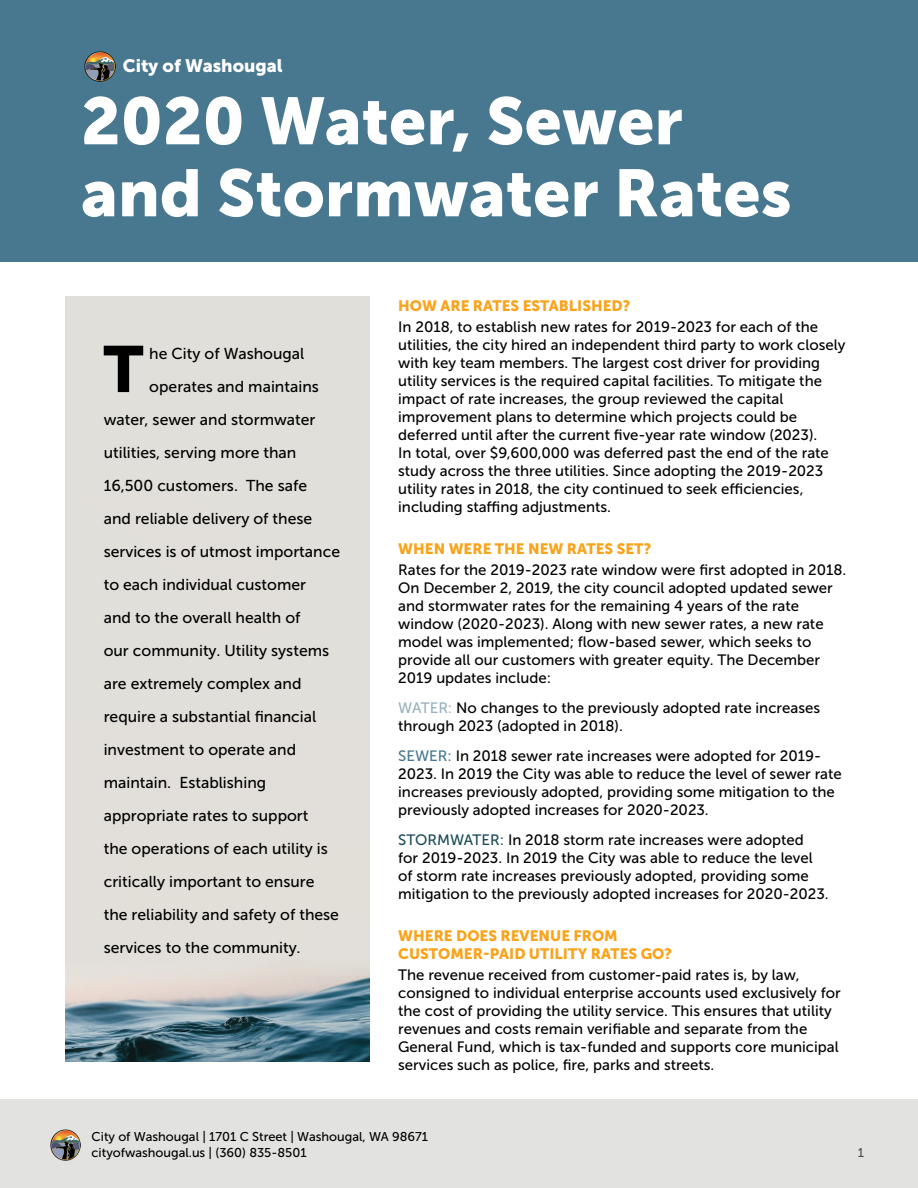
<style>
.page{position:relative;width:918px;height:1188px;background:#fff}
.page>*{position:absolute;margin:0;border:0;box-sizing:border-box;transform-origin:0 0}
.t1{font:66px "Museo Sans 900";color:#fff}
.t2{font:64.8px "Museo Sans 900";color:#000}
.t3{font:18px "Museo Sans 900";color:#fff}
.t4{font:15.75px "Museo Sans 500";color:#000}
.t5{font:15px/18px "Museo Sans 500";color:#000}
.t6{font:15px "Museo Sans 900";color:#f9a31b}
.t7{font:12.75px/15.3px "Museo Sans 500";color:#000}
.t8{font:12.75px "Museo Sans 500";color:#524a47}
.s1{color:#97b1be}
.s2{color:#48788f}
.s3{color:#194b58}
</style>
<div class="page">
<div style="left:0;top:1099px;width:918px;height:89px;background:#e2e2e1"></div>
<img style="left:50px;top:1130px;width:31px;height:30px">
<img style="left:66px;top:296px;width:303px;height:765px">
<div style="left:0;top:0;width:918px;height:261px;background:#48788f"></div>
<img style="left:85px;top:51px;width:30px;height:31px">
<p class="t3" style="left:123px;top:55px;width:161px">City of Washougal</p>
<p class="t1" style="left:81px;top:84px;width:603px">2020 Water, Sewer</p>
<p class="t1" style="left:81px;top:156px;width:712px">and Stormwater Rates</p>
<p class="t2" style="left:103px;top:333px;width:42px">T</p>
<p class="t4" style="left:149px;top:345px;width:157px">he City of Washougal</p>
<p class="t4" style="left:149px;top:378px;width:171px">operates and maintains</p>
<p class="t4" style="left:104px;top:411px;width:213px">water, sewer and stormwater</p>
<p class="t4" style="left:104px;top:444px;width:194px">utilities, serving more than</p>
<p class="t4" style="left:104px;top:477px;width:205px">16,500 customers. The safe</p>
<p class="t4" style="left:104px;top:510px;width:210px">and reliable delivery of these</p>
<p class="t4" style="left:104px;top:543px;width:238px">services is of utmost importance</p>
<p class="t4" style="left:104px;top:576px;width:204px">to each individual customer</p>
<p class="t4" style="left:104px;top:609px;width:198px">and to the overall health of</p>
<p class="t4" style="left:104px;top:642px;width:227px">our community. Utility systems</p>
<p class="t4" style="left:104px;top:675px;width:199px">are extremely complex and</p>
<p class="t4" style="left:104px;top:708px;width:214px">require a substantial financial</p>
<p class="t4" style="left:104px;top:741px;width:194px">investment to operate and</p>
<p class="t4" style="left:104px;top:774px;width:164px">maintain. Establishing</p>
<p class="t4" style="left:104px;top:807px;width:206px">appropriate rates to support</p>
<p class="t4" style="left:104px;top:840px;width:226px">the operations of each utility is</p>
<p class="t4" style="left:104px;top:873px;width:212px">critically important to ensure</p>
<p class="t4" style="left:104px;top:906px;width:237px">the reliability and safety of these</p>
<p class="t4" style="left:104px;top:939px;width:198px">services to the community.</p>
<p class="t6" style="left:398px;top:297px;width:234px">HOW ARE RATES ESTABLISHED?</p>
<p class="t5" style="left:398px;top:317px;width:421px">In 2018, to establish new rates for 2019-2023 for each of the</p>
<p class="t5" style="left:398px;top:335px;width:449px">utilities, the city hired an independent third party to work closely</p>
<p class="t5" style="left:398px;top:353px;width:423px">with key team members. The largest cost driver for providing</p>
<p class="t5" style="left:398px;top:371px;width:425px">utility services is the required capital facilities. To mitigate the</p>
<p class="t5" style="left:398px;top:389px;width:387px">impact of rate increases, the group reviewed the capital</p>
<p class="t5" style="left:398px;top:407px;width:421px">improvement plans to determine which projects could be deferred until after the current five-year rate window (2023).</p>
<p class="t5" style="left:398px;top:443px;width:432px">In total, over $9,600,000 was deferred past the end of the rate</p>
<p class="t5" style="left:398px;top:461px;width:427px">study across the three utilities. Since adopting the 2019-2023</p>
<p class="t5" style="left:398px;top:479px;width:407px">utility rates in 2018, the city continued to seek efficiencies, including staffing adjustments.</p>
<p class="t6" style="left:398px;top:540px;width:255px">WHEN WERE THE NEW RATES SET?</p>
<p class="t5" style="left:398px;top:560px;width:450px">Rates for the 2019-2023 rate window were first adopted in 2018.</p>
<p class="t5" style="left:398px;top:578px;width:436px">On December 2, 2019, the city council adopted updated sewer</p>
<p class="t5" style="left:398px;top:596px;width:403px">and stormwater rates for the remaining 4 years of the rate</p>
<p class="t5" style="left:398px;top:614px;width:427px">window (2020-2023). Along with new sewer rates, a new rate model was implemented; flow-based sewer, which seeks to provide all our customers with greater equity. The December 2019 updates include:</p>
<p class="t5" style="left:398px;top:698px;width:423px"><span class="s1">WATER:</span> No changes to the previously adopted rate increases</p>
<p class="t5" style="left:398px;top:716px;width:226px">through 2023 (adopted in 2018).</p>
<p class="t5" style="left:398px;top:746px;width:424px"><span class="s2">SEWER:</span> In 2018 sewer rate increases were adopted for 2019-</p>
<p class="t5" style="left:398px;top:764px;width:445px">2023. In 2019 the City was able to reduce the level of sewer rate</p>
<p class="t5" style="left:398px;top:782px;width:438px">increases previously adopted, providing some mitigation to the</p>
<p class="t5" style="left:398px;top:800px;width:312px">previously adopted increases for 2020-2023.</p>
<p class="t5" style="left:398px;top:830px;width:407px"><span class="s3">STORMWATER:</span> In 2018 storm rate increases were adopted</p>
<p class="t5" style="left:398px;top:848px;width:416px">for 2019-2023. In 2019 the City was able to reduce the level</p>
<p class="t5" style="left:398px;top:866px;width:412px">of storm rate increases previously adopted, providing some</p>
<p class="t5" style="left:398px;top:884px;width:432px">mitigation to the previously adopted increases for 2020-2023.</p>
<p class="t6" style="left:398px;top:927px;width:221px">WHERE DOES REVENUE FROM</p>
<p class="t6" style="left:398px;top:945px;width:275px">CUSTOMER-PAID UTILITY RATES GO?</p>
<p class="t5" style="left:398px;top:965px;width:403px">The revenue received from customer-paid rates is, by law,</p>
<p class="t5" style="left:398px;top:983px;width:444px">consigned to individual enterprise accounts used exclusively for</p>
<p class="t5" style="left:398px;top:1001px;width:435px">the cost of providing the utility service. This ensures that utility</p>
<p class="t5" style="left:398px;top:1019px;width:411px">revenues and costs remain verifiable and separate from the</p>
<p class="t5" style="left:398px;top:1037px;width:442px">General Fund, which is tax-funded and supports core municipal</p>
<p class="t5" style="left:398px;top:1055px;width:318px">services such as police, fire, parks and streets.</p>
<p class="t7" style="left:92px;top:1129px;width:338px">City of Washougal | 1701 C Street | Washougal, WA 98671 cityofwashougal.us | (360) 835-8501</p>
<p class="t8" style="left:858px;top:1145px;width:8px">1</p>
</div>
